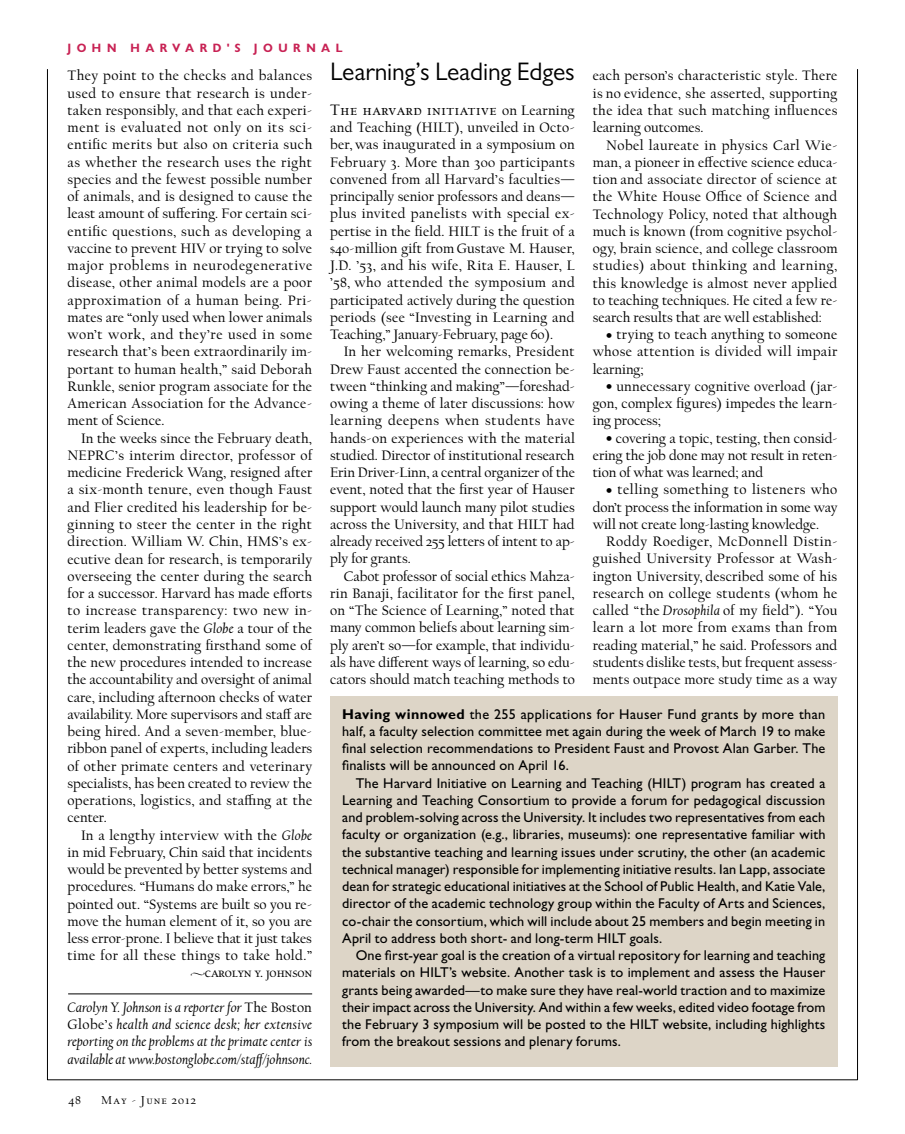
<style>
.page{position:relative;width:905px;height:1134px;background:#fff}
.page>*{position:absolute;margin:0;border:0;box-sizing:border-box;transform-origin:0 0}
.t1{font:25.5px "Gill Sans MT Std";letter-spacing:-.005em;color:#000}
.t2{font:15.75px "Cal Harvard";letter-spacing:.045em;color:#000}
.t3{font:14.25px/17.2px "Cal Harvard";letter-spacing:.015em;color:#000;text-align:justify}
.t4{font:14.25px/17.2px "Gill Sans Std";letter-spacing:.01em;color:#000;text-align:justify}
.t5{font:italic 14.25px/17.2px "Cal Harvard";letter-spacing:.005em;color:#000;text-align:justify}
.t6{font:14.25px "Cal Harvard";letter-spacing:-.005em;color:#000}
.t7{font:700 12px "Gill Sans Display";letter-spacing:.425em;color:#c82254}
.t8{font:12px "Cal Harvard";letter-spacing:.1em;color:#000}
.s1{font-size:14.25px}
.s2{font-style:italic}
.s3{font-style:normal}
.s4{font-size:9px}
.s5{font-weight:700}
</style>
<div class="page">
<div style="left:330px;top:697px;width:507px;height:370px;background:#ddd5c7"></div>
<hr style="left:68px;top:994px;width:244px;height:1px;background:#000">
<hr style="left:47px;top:69px;width:1px;height:1011px;background:#000">
<hr style="left:857px;top:69px;width:1px;height:1011px;background:#000">
<hr style="left:47px;top:1080px;width:810px;height:1px;background:#000">
<p class="t7" style="left:68px;top:41px;width:276px">JOHN H ARVARD'S JOURNAL</p>
<h1 class="t1" style="left:330px;top:56px;width:246px">Learning’s Leading Edges</h1>
<p class="t2" style="left:330px;top:102px;width:246px">The Harvard Initiative <span class="s1">on Learning</span></p>
<p class="t3" style="left:330px;top:120px;width:246px">and Teaching (HILT), unveiled in Octo&shy;ber, was inaugurated in a symposium on February 3. More than 300 participants convened from all Harvard’s faculties— principally senior professors and deans— plus invited panelists with special ex&shy;pertise in the field. HILT is the fruit of a $40-million gift from Gustave M. Hauser, J.D. ’53, and his wife, Rita E. Hauser, L ’58, who attended the symposium and participated actively during the question periods (see “Investing in Learning and Teaching,” January-February, page 60).</p>
<p class="t3" style="left:330px;top:344px;width:246px;text-indent:13px">In her welcoming remarks, President Drew Faust accented the connection be&shy;tween “thinking and making”—foreshad&shy;owing a theme of later discussions: how learning deepens when students have hands-on experiences with the material studied. Director of institutional research Erin Driver-Linn, a central organizer of the event, noted that the first year of Hauser support would launch many pilot studies across the University, and that HILT had already received 255 letters of intent to ap&shy;ply for grants.</p>
<p class="t3" style="left:330px;top:568px;width:246px;text-indent:13px">Cabot professor of social ethics Mahza&shy;rin Banaji, facilitator for the first panel, on “The Science of Learning,” noted that many common beliefs about learning sim&shy;ply aren’t so—for example, that individu&shy;als have different ways of learning, so edu&shy;cators should match teaching methods to</p>
<p class="t3" style="left:68px;top:68px;width:246px">They point to the checks and balances used to ensure that research is under&shy;taken responsibly, and that each experi&shy;ment is evaluated not only on its sci&shy;entific merits but also on criteria such as whether the research uses the right species and the fewest possible number of animals, and is designed to cause the least amount of suffering. For certain sci&shy;entific questions, such as developing a vaccine to prevent HIV or trying to solve major problems in neurodegenerative disease, other animal models are a poor approximation of a human being. Pri&shy;mates are “only used when lower animals won’t work, and they’re used in some research that’s been extraordinarily im&shy;portant to human health,” said Deborah Runkle, senior program associate for the American Association for the Advance&shy;ment of Science.</p>
<p class="t3" style="left:68px;top:430px;width:247px;text-indent:13px">In the weeks since the February death, NEPRC’s interim director, professor of medicine Frederick Wang, resigned after a six-month tenure, even though Faust and Flier credited his leadership for be&shy;ginning to steer the center in the right direction. William W. Chin, HMS’s ex&shy;ecutive dean for research, is temporarily overseeing the center during the search for a successor. Harvard has made efforts to increase transparency: two new in&shy;terim leaders gave the <span class="s2">Globe</span> a tour of the center, demonstrating firsthand some of the new procedures intended to increase the accountability and oversight of animal care, including afternoon checks of water availability. More supervisors and staff are being hired. And a seven-member, blue&shy;ribbon panel of experts, including leaders of other primate centers and veterinary specialists, has been created to review the operations, logistics, and staffing at the center.</p>
<p class="t3" style="left:68px;top:827px;width:246px;text-indent:13px">In a lengthy interview with the <span class="s2">Globe </span>in mid February, Chin said that incidents would be prevented by better systems and procedures. “Humans do make errors,” he pointed out. “Systems are built so you re&shy;move the human element of it, so you are less error-prone. I believe that it just takes time for all these things to take hold.”</p>
<p class="t6" style="left:190px;top:965px;width:123px">❖carolyn y. johnson</p>
<p class="t5" style="left:68px;top:999px;width:246px">Carolyn Y. Johnson is a reporter for <span class="s3">The Boston Globe’</span>s health and science desk; her extensive reporting on the problems at the primate center is available at www.bostonglobe.com/staff/johnsonc.</p>
<p class="t3" style="left:592px;top:68px;width:246px">each person’s characteristic style. There is no evidence, she asserted, supporting the idea that such matching influences learning outcomes.</p>
<p class="t3" style="left:592px;top:137px;width:246px;text-align:left;text-indent:13px">Nobel laureate in physics Carl Wie&shy;man, a pioneer in effective science educa&shy;tion and associate director of science at the White House Office of Science and Technology Policy, noted that although much is known (from cognitive psychol&shy;ogy, brain science, and college classroom studies) about thinking and learning, this knowledge is almost never applied to teaching techniques. He cited a few re&shy;search results that are well established:</p>
<p class="t3" style="left:593px;top:327px;width:246px;text-indent:13px"><span class="s4">•</span> trying to teach anything to someone whose attention is divided will impair learning;</p>
<p class="t3" style="left:592px;top:378px;width:246px;text-indent:14px"><span class="s4">•</span> unnecessary cognitive overload (jar&shy;gon, complex figures) impedes the learn&shy;ing process;</p>
<p class="t3" style="left:593px;top:430px;width:246px;text-indent:13px"><span class="s4">•</span> covering a topic, testing, then consid&shy;ering the job done may not result in reten&shy;tion of what was learned; and</p>
<p class="t3" style="left:593px;top:482px;width:246px;text-indent:13px"><span class="s4">•</span> telling something to listeners who don’t process the information in some way will not create long-lasting knowledge.</p>
<p class="t3" style="left:593px;top:534px;width:246px;text-align:left;text-indent:13px">Roddy Roediger, McDonnell Distin&shy;guished University Professor at Wash&shy;ington University, described some of his research on college students (whom he called “the <span class="s2">Drosophila</span> of my field”). “You learn a lot more from exams than from reading material,” he said. Professors and students dislike tests, but frequent assess&shy;ments outpace more study time as a way</p>
<p class="t4" style="left:342px;top:705px;width:484px"><span class="s5">H aving winnowed</span> the 255 applications for Hauser Fund grants by more than half, a faculty selection committee met again during the week of March 19 to make final selection recommendations to President Faust and Provost Alan Garber. The finalists will be announced on April 16.</p>
<p class="t4" style="left:342px;top:774px;width:485px;text-indent:13px">The Harvard Initiative on Learning and Teaching (HILT) program has created a Learning and Teaching Consortium to provide a forum for pedagogical discussion and problem-solving across the University. It includes two representatives from each faculty or organization (e.g., libraries, museums): one representative familiar with the substantive teaching and learning issues under scrutiny, the other (an academic technical manager) responsible for implementing initiative results. Ian Lapp, associate dean for strategic educational initiatives at the School of Public Health, and Katie Vale, director of the academic technology group within the Faculty of Arts and Sciences, co-chair the consortium, which will include about 25 members and begin meeting in April to address both short- and long-term HILT goals.</p>
<p class="t4" style="left:342px;top:947px;width:485px;text-indent:13px">One first-year goal is the creation of a virtual repository for learning and teaching materials on HILT’s website. Another task is to implement and assess the Hauser grants being awarded—to make sure they have real-world traction and to maximize their impact across the University. And within a few weeks, edited video footage from the February 3 symposium will be posted to the HILT website, including highlights from the breakout sessions and plenary forums.</p>
<p class="t8" style="left:68px;top:1094px;width:14px">48</p>
<p class="t8" style="left:101px;top:1094px;width:96px">May - June 2012</p>
</div>
